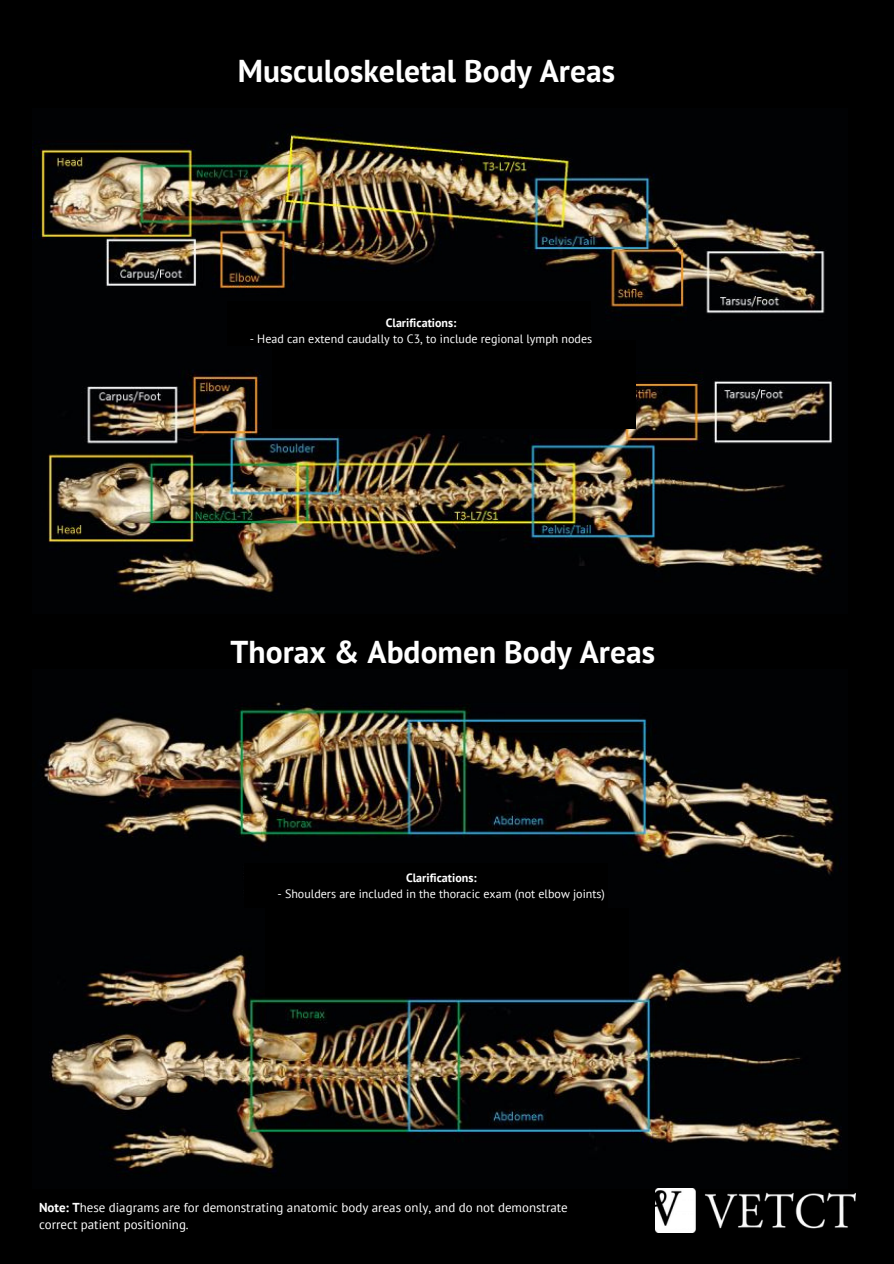
<style>
.page{position:relative;width:894px;height:1264px;background:#fff}
.page>*{position:absolute;margin:0;border:0;box-sizing:border-box;transform-origin:0 0}
.t1{font:700 31.5px "PT Sans";color:#fff}
.t2{font:12.9px/17.2px "PT Sans";color:#fff}
.t3{font:12px "PT Sans";color:#fff}
.t4{font:700 12px "PT Sans";color:#fff}
.s1{font-weight:700}
</style>
<div class="page">
<div style="left:0;top:0;width:893px;height:1263px;background:#000"></div>
<img style="left:32px;top:126px;width:803px;height:472px">
<div style="left:272px;top:340px;width:363px;height:89px;background:#000"></div>
<img style="left:40px;top:702px;width:802px;height:474px">
<div style="left:265px;top:907px;width:363px;height:89px;background:#000"></div>
<img style="left:655px;top:1188px;width:200px;height:44px">
<div style="left:227px;top:301px;width:363px;height:44px;background:#000"></div>
<div style="left:244px;top:863px;width:364px;height:45px;background:#000"></div>
<p class="t1" style="left:238px;top:50px;width:378px">Musculoskeletal Body Areas</p>
<p class="t4" style="left:385px;top:314px;width:72px">Clarifications:</p>
<p class="t3" style="left:250px;top:330px;width:344px">- Head can extend caudally to C3, to include regional lymph nodes</p>
<p class="t1" style="left:230px;top:631px;width:426px">Thorax &amp; Abdomen Body Areas</p>
<p class="t4" style="left:406px;top:869px;width:72px">Clarifications:</p>
<p class="t3" style="left:277px;top:885px;width:329px">- Shoulders are included in the thoracic exam (not elbow joints)</p>
<p class="t2" style="left:39px;top:1198px;width:530px"><span class="s1">Note: T</span>hese diagrams are for demonstrating anatomic body areas only, and do not demonstrate correct patient positioning.</p>
</div>
